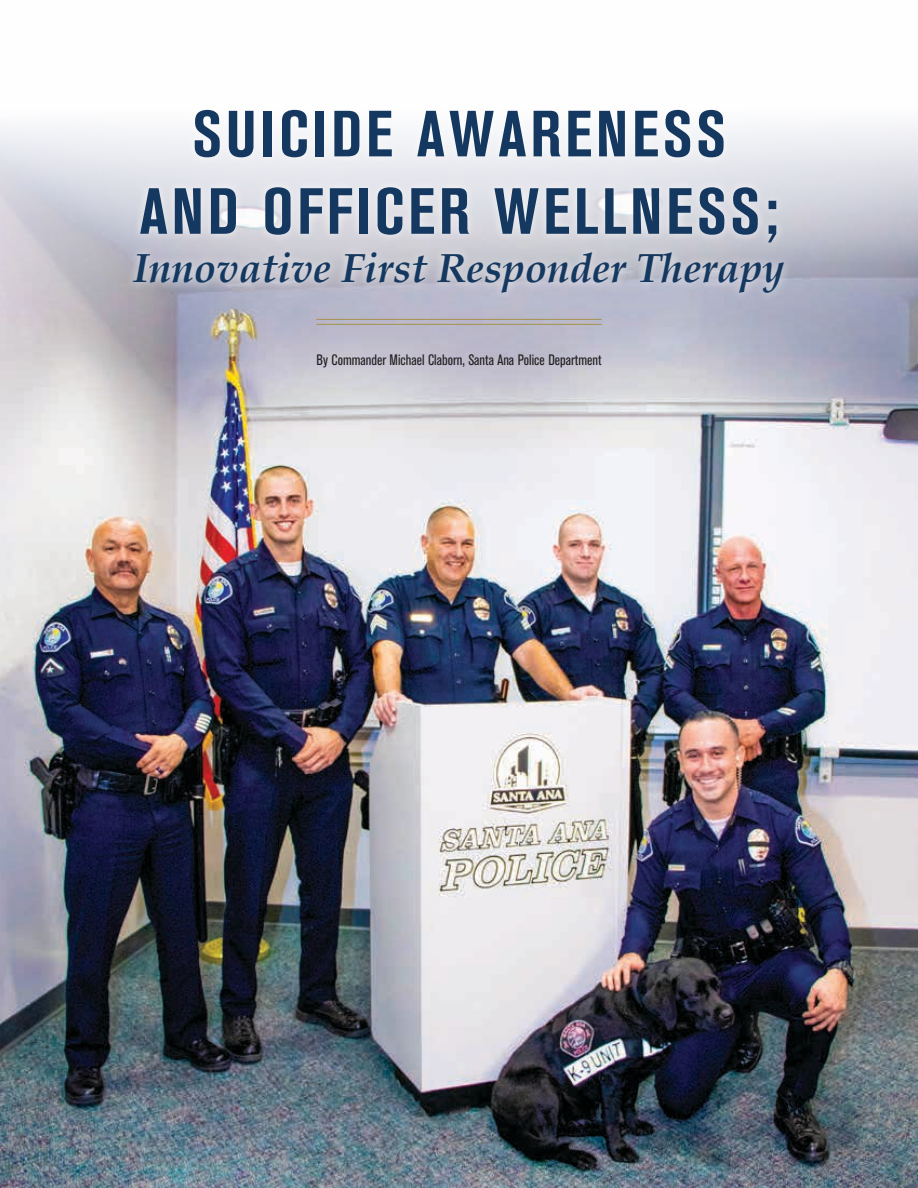
<style>
.page{position:relative;width:918px;height:1188px;background:#fff}
.page>*{position:absolute;margin:0;border:0;box-sizing:border-box;transform-origin:0 0}
.t1{font:700 condensed 64.5px/77.4px "Akzidenz Grotesk BE";letter-spacing:.06em;color:#14385f;text-align:center}
.t2{font:italic 700 40.5px "Palatino";color:#14385f}
.t3{font:condensed 15px "Akzidenz Grotesk BE";color:#231f20}
</style>
<div class="page">
<img style="left:0;top:125px;width:918px;height:1063px">
<div style="left:125px;top:101px;width:668px;height:201px;background:#fff;opacity:.75"></div>
<hr style="left:317px;top:319px;width:284px;height:1px;background:#a8904b">
<hr style="left:317px;top:324px;width:284px;height:1px;background:#a8904b">
<h1 class="t1" style="left:140px;top:96px;width:641px">SUICIDE AWARENESS<br>AND OFFICER WELLNESS;</h1>
<h2 class="t2" style="left:133px;top:235px;width:653px">Innovative First Responder Therapy</h2>
<p class="t3" style="left:317px;top:351px;width:286px">By Commander Michael Claborn, Santa Ana Police Department</p>
</div>
